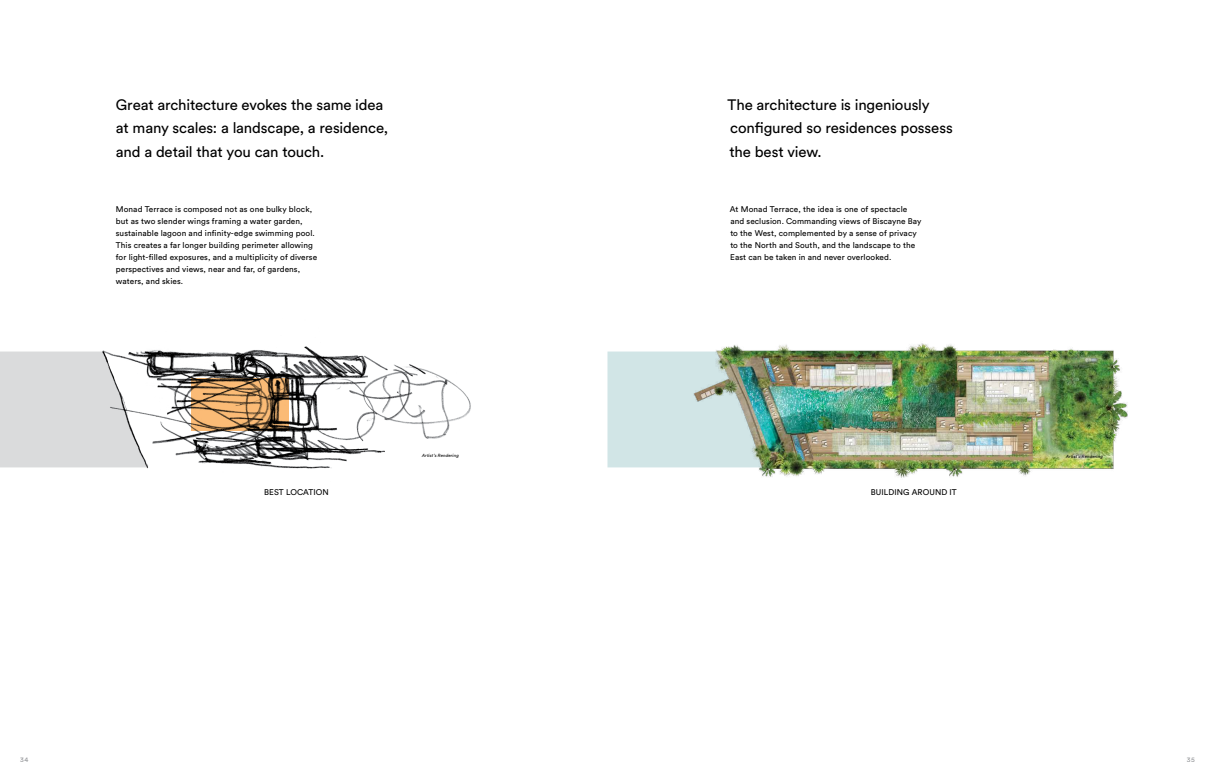
<style>
.page{position:relative;width:1215px;height:783px;background:#fff}
.page>*{position:absolute;margin:0;border:0;box-sizing:border-box;transform-origin:0 0}
.t1{font:15px/23.2px "Circular Std";letter-spacing:-.01em;color:#000}
.t2{font:8.25px/12px "Circular Std";letter-spacing:.01em;color:#000}
.t3{font:6.75px "Circular Std";color:#939598}
.t4{font:italic 4.5px "Circular Std";letter-spacing:.02em;color:#000101}
</style>
<div class="page">
<div style="left:608px;top:352px;width:86px;height:115px;background:#d1e5e6"></div>
<img style="left:694px;top:343px;width:434px;height:135px">
<div style="left:0;top:352px;width:92px;height:115px;background:#dadbdc"></div>
<img style="left:92px;top:346px;width:379px;height:123px">
<h1 class="t1" style="left:116px;top:93px;width:274px">Great architecture evokes the same idea at many scales: a landscape, a residence, and a detail that you can touch.</h1>
<p class="t2" style="left:116px;top:203px;width:203px">Monad Terrace is composed not as one bulky block, but as two slender wings framing a water garden, sustainable lagoon and infinity-edge swimming pool.<br>This creates a far longer building perimeter allowing for light-filled exposures, and a multiplicity of diverse perspectives and views, near and far, of gardens, waters, and skies.</p>
<h1 class="t1" style="left:728px;top:93px;width:227px">The architecture is ingeniously configured so residences possess the best view.</h1>
<p class="t2" style="left:730px;top:203px;width:193px">At Monad Terrace, the idea is one of spectacle and seclusion. Commanding views of Biscayne Bay to the West, complemented by a sense of privacy to the North and South, and the landscape to the East can be taken in and never overlooked.</p>
<p class="t4" style="left:422px;top:453px;width:38px">Artist’s Rendering</p>
<p class="t4" style="left:1066px;top:454px;width:38px">Artist’s Rendering</p>
<p class="t2" style="left:264px;top:486px;width:66px">BEST LOCATION</p>
<p class="t2" style="left:871px;top:486px;width:88px">BUILDING AROUND IT</p>
<p class="t3" style="left:20px;top:755px;width:10px">34</p>
<p class="t3" style="left:1187px;top:755px;width:9px">35</p>
</div>
